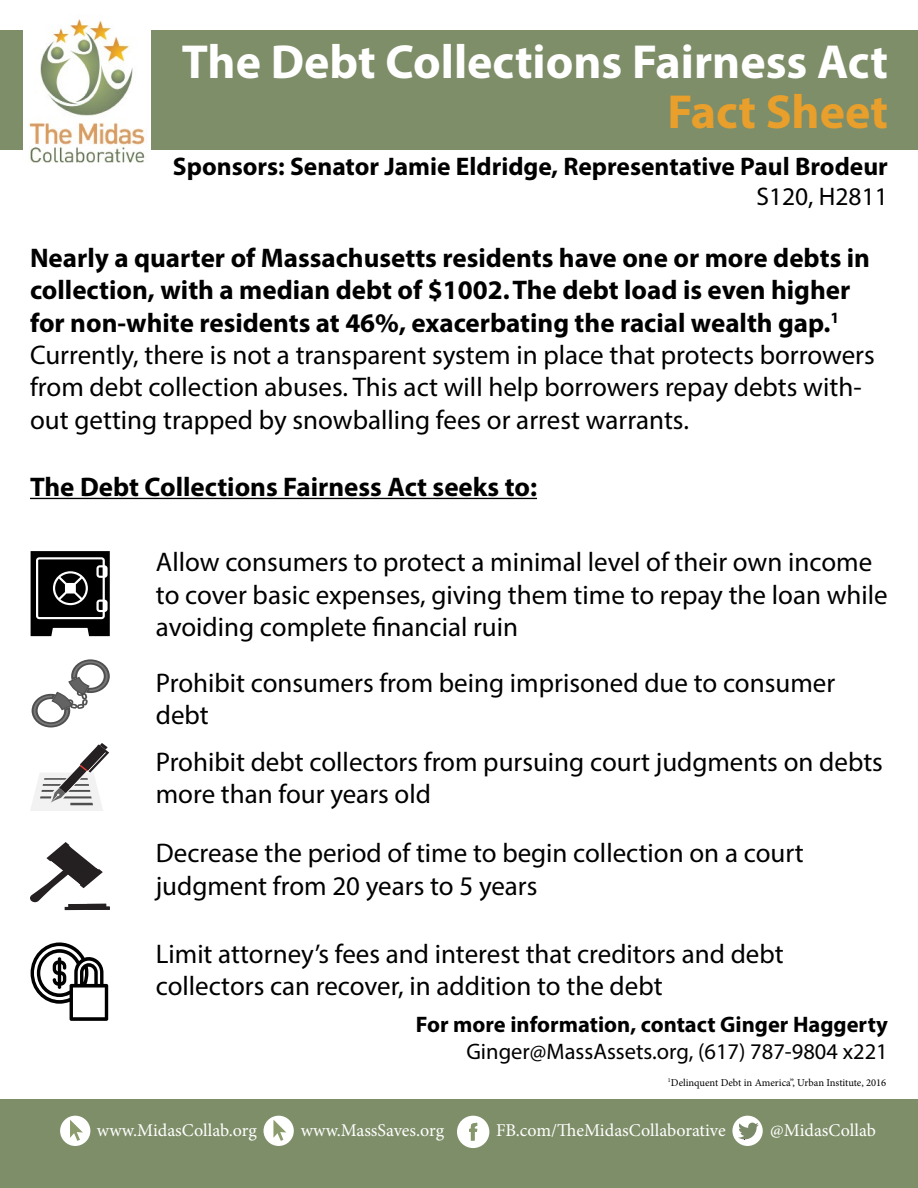
<style>
.page{position:relative;width:918px;height:1188px;background:#fff}
.page>*{position:absolute;margin:0;border:0;box-sizing:border-box;transform-origin:0 0}
.t1{font:700 48px "Myriad Pro";color:#fff}
.t2{font:700 48px "Myriad Pro";color:#e89f2b}
.t3{font:27px/32.4px "Myriad Pro";color:#000}
.t4{font:700 27px "Myriad Pro";color:#000}
.t5{font:700 25.5px "Myriad Pro";color:#000}
.t6{font:25.5px "Myriad Pro";color:#000}
.t7{font:700 22.5px "Myriad Pro";color:#000}
.t8{font:22.5px "Myriad Pro";color:#000}
.t9{font:18px "Minion Pro";color:#fff}
.t10{font:10.5px "Minion Pro";color:#000}
.s1{font-weight:700}
</style>
<div class="page">
<div style="left:0;top:30px;width:918px;height:119px;background:#7e8e68"></div>
<div style="left:0;top:1100px;width:918px;height:88px;background:#7e8e68"></div>
<svg style="left:457px;top:1116px;width:32px;height:32px"></svg>
<div style="left:732px;top:1116px;width:31px;height:30px;background:#fff;border-radius:50%"></div>
<svg style="left:738px;top:1123px;width:21px;height:16px"></svg>
<div style="left:60px;top:1116px;width:30px;height:30px;background:#fff;border-radius:50%"></div>
<svg style="left:70px;top:1120px;width:13px;height:21px"></svg>
<div style="left:264px;top:1116px;width:30px;height:30px;background:#fff;border-radius:50%"></div>
<svg style="left:273px;top:1120px;width:13px;height:21px"></svg>
<img style="left:23px;top:19px;width:128px;height:144px">
<svg style="left:31px;top:942px;width:77px;height:79px"></svg>
<hr style="left:30px;top:498px;width:507px;height:1px;background:#000">
<svg style="left:32px;top:659px;width:78px;height:68px"></svg>
<svg style="left:30px;top:842px;width:73px;height:60px"></svg>
<hr style="left:68px;top:904px;width:38px;height:3px;background:#241f21">
<hr style="left:65px;top:907px;width:45px;height:3px;background:#241f21">
<svg style="left:30px;top:743px;width:79px;height:68px"></svg>
<svg style="left:31px;top:551px;width:79px;height:85px"></svg>
<p class="t1" style="left:182px;top:31px;width:708px">The Debt Collections Fairness Act</p>
<p class="t2" style="left:667px;top:80px;width:222px">Fact Sheet</p>
<p class="t5" style="left:173px;top:150px;width:716px">Sponsors: Senator Jamie Eldridge, Representative Paul Brodeur</p>
<p class="t6" style="left:756px;top:181px;width:133px">S120, H2811</p>
<p class="t3" style="left:30px;top:241px;width:846px"><span class="s1">Nearly a quarter of Massachusetts residents have one or more debts in collection, with a median debt of $1002.The debt load is even higher for non-white residents at 46%, exacerbating the racial wealth gap.</span><sup>1<br></sup>Currently, there is not a transparent system in place that protects borrowers from debt collection abuses. This act will help borrowers repay debts with&shy;out getting trapped by snowballing fees or arrest warrants.</p>
<p class="t4" style="left:30px;top:469px;width:509px">The Debt Collections Fairness Act seeks to:</p>
<p class="t3" style="left:156px;top:546px;width:733px">Allow consumers to protect a minimal level of their own income to cover basic expenses, giving them time to repay the loan while avoiding complete financial ruin</p>
<p class="t3" style="left:156px;top:666px;width:681px">Prohibit consumers from being imprisoned due to consumer debt</p>
<p class="t3" style="left:156px;top:745px;width:729px">Prohibit debt collectors from pursuing court judgments on debts more than four years old</p>
<p class="t3" style="left:156px;top:837px;width:650px">Decrease the period of time to begin collection on a court judgment from 20 years to 5 years</p>
<p class="t3" style="left:156px;top:937px;width:629px">Limit attorney’s fees and interest that creditors and debt collectors can recover, in addition to the debt</p>
<p class="t7" style="left:416px;top:1010px;width:473px">For more information, contact Ginger Haggerty</p>
<p class="t8" style="left:466px;top:1038px;width:423px">Ginger@MassAssets.org, (617) 787-9804 x221</p>
<p class="t10" style="left:668px;top:1075px;width:220px"><sup>1</sup>Delinquent Debt in America”, Urban Institute, 2016</p>
<p class="t9" style="left:97px;top:1118px;width:161px">www.MidasCollab.org</p>
<p class="t9" style="left:301px;top:1118px;width:145px">www.MassSaves.org</p>
<p class="t9" style="left:496px;top:1118px;width:231px">FB.com/TheMidasCollaborative</p>
<p class="t9" style="left:770px;top:1118px;width:107px">@MidasCollab</p>
</div>
